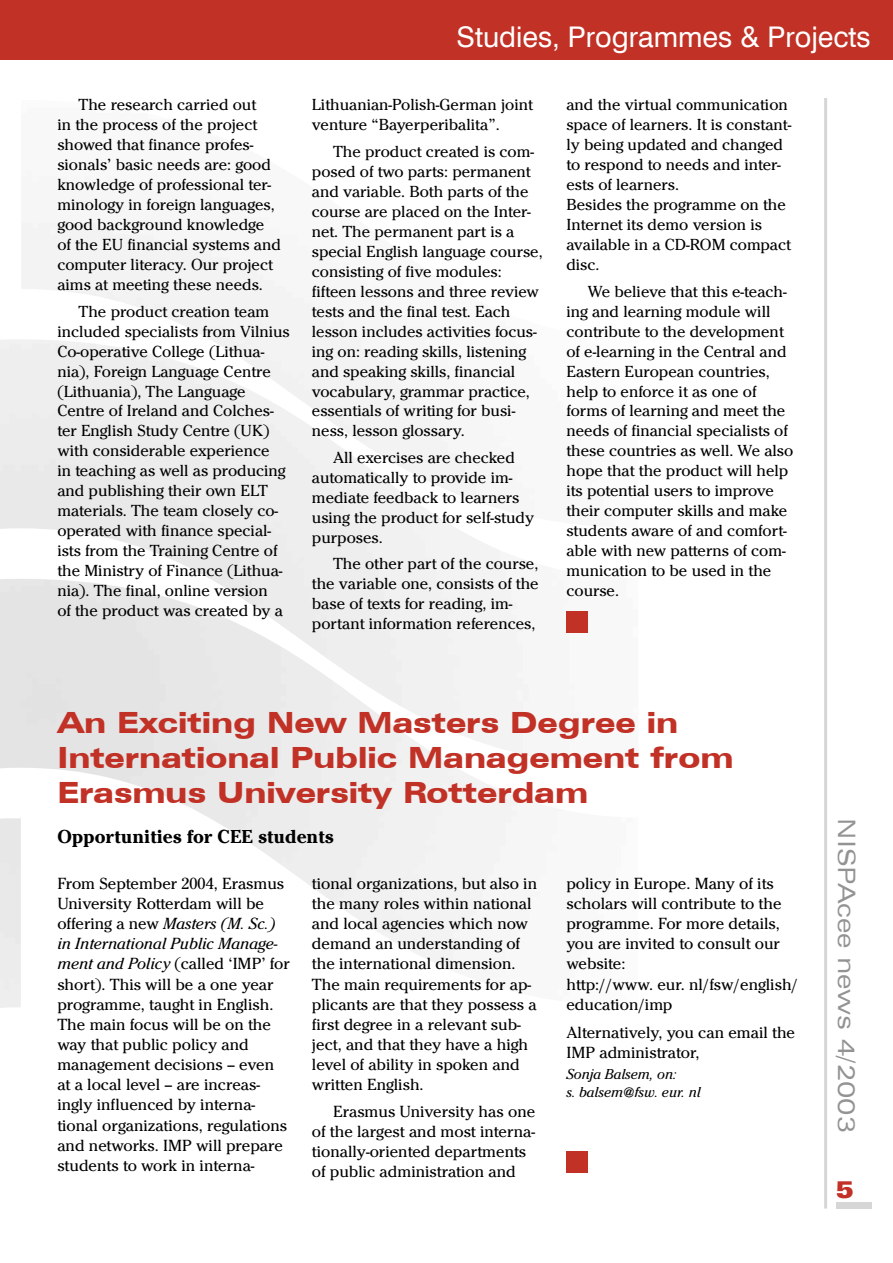
<style>
.page{position:relative;width:893px;height:1263px;background:#fff}
.page>*{position:absolute;margin:0;border:0;box-sizing:border-box;transform-origin:0 0}
.t1{font:29.25px/35.1px "Zurich AT Black Extended";color:#c13126}
.t2{font:28.5px "Swiss 721 AT";color:#fff}
.t3{font:expanded 24px "Zurich AT";color:#939393}
.t4{font:900 expanded 23.7px "Zurich AT";color:#c13126}
.t5{font:700 19.5px "Cheltenham Itc TEE";color:#000}
.t6{font:16.8px/20.1px "Cheltenham Itc TEE";color:#000}
.t7{font:16.65px/20px "Cheltenham Itc TEE";color:#000}
.t8{font:italic 15px/18px "Cheltenham Itc TEE";color:#000}
.s1{font-style:italic}
</style>
<div class="page">
<div style="left:0;top:0;width:893px;height:60px;background:#c13126"></div>
<div style="left:836px;top:1202px;width:36px;height:7px;background:#d6d6d6"></div>
<hr style="left:824px;top:98px;width:3px;height:1110px;background:#d6d6d6">
<svg style="left:0;top:223px;width:588px;height:950px"></svg>
<div style="left:566px;top:611px;width:22px;height:21px;background:#c13126"></div>
<div style="left:566px;top:1151px;width:22px;height:21px;background:#c13126"></div>
<p class="t7" style="left:57px;top:95px;width:225px;text-indent:21px">The research carried out<br>in the process of the project showed that finance profes&shy;sionals’ basic needs are: good knowledge of professional ter&shy;minology in foreign languages, good background knowledge of the EU financial systems and computer literacy. Our project aims at meeting these needs.</p>
<p class="t7" style="left:57px;top:301px;width:234px;text-indent:21px">The product creation team included specialists from Vilnius<br>Co-operative College (Lithua&shy;nia), Foreign Language Centre (Lithuania), The Language<br>Centre of Ireland and Colches&shy;ter English Study Centre (UK) with considerable experience<br>in teaching as well as producing and publishing their own ELT materials. The team closely co&shy;operated with finance special&shy;ists from the Training Centre of the Ministry of Finance (Lithua&shy;nia). The final, online version<br>of the product was created by a</p>
<h2 class="t2" style="left:457px;top:20px;width:416px">Studies, Programmes &amp; Projects</h2>
<p class="t7" style="left:312px;top:95px;width:223px">Lithuanian-Polish-German joint venture “Bayerperibalita”.</p>
<p class="t7" style="left:312px;top:141px;width:232px;text-indent:21px">The product created is com&shy;posed of two parts: permanent and variable. Both parts of the course are placed on the Inter&shy;net. The permanent part is a special English language course, consisting of five modules: fifteen lessons and three review tests and the final test. Each lesson includes activities focus&shy;ing on: reading skills, listening and speaking skills, financial vocabulary, grammar practice, essentials of writing for busi&shy;ness, lesson glossary.</p>
<p class="t7" style="left:312px;top:447px;width:224px;text-indent:21px">All exercises are checked automatically to provide im&shy;mediate feedback to learners using the product for self-study purposes.</p>
<p class="t7" style="left:312px;top:554px;width:228px;text-indent:21px">The other part of the course, the variable one, consists of the base of texts for reading, im&shy;portant information references,</p>
<p class="t7" style="left:566px;top:95px;width:226px">and the virtual communication space of learners. It is constant&shy;ly being updated and changed to respond to needs and inter&shy;ests of learners.<br>Besides the programme on the<br>Internet its demo version is available in a CD-ROM compact disc.</p>
<p class="t7" style="left:566px;top:281px;width:228px;text-indent:21px">We believe that this e-teach&shy;ing and learning module will contribute to the development of e-learning in the Central and<br>Eastern European countries, help to enforce it as one of forms of learning and meet the needs of financial specialists of these countries as well. We also hope that the product will help its potential users to improve their computer skills and make students aware of and comfort&shy;able with new patterns of com&shy;munication to be used in the course.</p>
<h1 class="t1" style="left:57px;top:705px;width:678px">An Exciting New Masters Degree in<br>International Public Management from<br>Erasmus University Rotterdam</h1>
<p class="t5" style="left:57px;top:825px;width:278px">Opportunities for CEE students</p>
<p class="t6" style="left:566px;top:873px;width:233px">policy in Europe. Many of its scholars will contribute to the programme. For more details, you are invited to consult our website:<br>http://www. eur. nl/fsw/english/ education/imp</p>
<p class="t6" style="left:566px;top:1023px;width:230px">Alternatively, you can email the<br>IMP administrator,</p>
<p class="t8" style="left:566px;top:1065px;width:136px">Sonja Balsem, on:<br>s. balsem@fsw. eur. nl</p>
<p class="t6" style="left:57px;top:873px;width:234px">From September 2004, Erasmus<br>University Rotterdam will be offering a new <span class="s1">Masters (M. Sc.) in International Public Manage&shy;ment and Policy</span> (called ‘IMP’ for short). This will be a one year programme, taught in English.<br>The main focus will be on the way that public policy and management decisions – even at a local level – are increas&shy;ingly influenced by interna&shy;tional organizations, regulations and networks. IMP will prepare students to work in interna-</p>
<p class="t6" style="left:312px;top:873px;width:227px">tional organizations, but also in the many roles within national and local agencies which now demand an understanding of the international dimension.<br>The main requirements for ap&shy;plicants are that they possess a first degree in a relevant sub&shy;ject, and that they have a high level of ability in spoken and written English.</p>
<p class="t6" style="left:312px;top:1101px;width:225px;text-indent:21px">Erasmus University has one of the largest and most interna&shy;tionally-oriented departments of public administration and</p>
<h3 class="t3" style="left:861px;top:818px;width:316px;rotate:90deg">NISPAcee news 4/2003</h3>
<h3 class="t4" style="left:835px;top:1175px;width:21px">5</h3>
</div>
